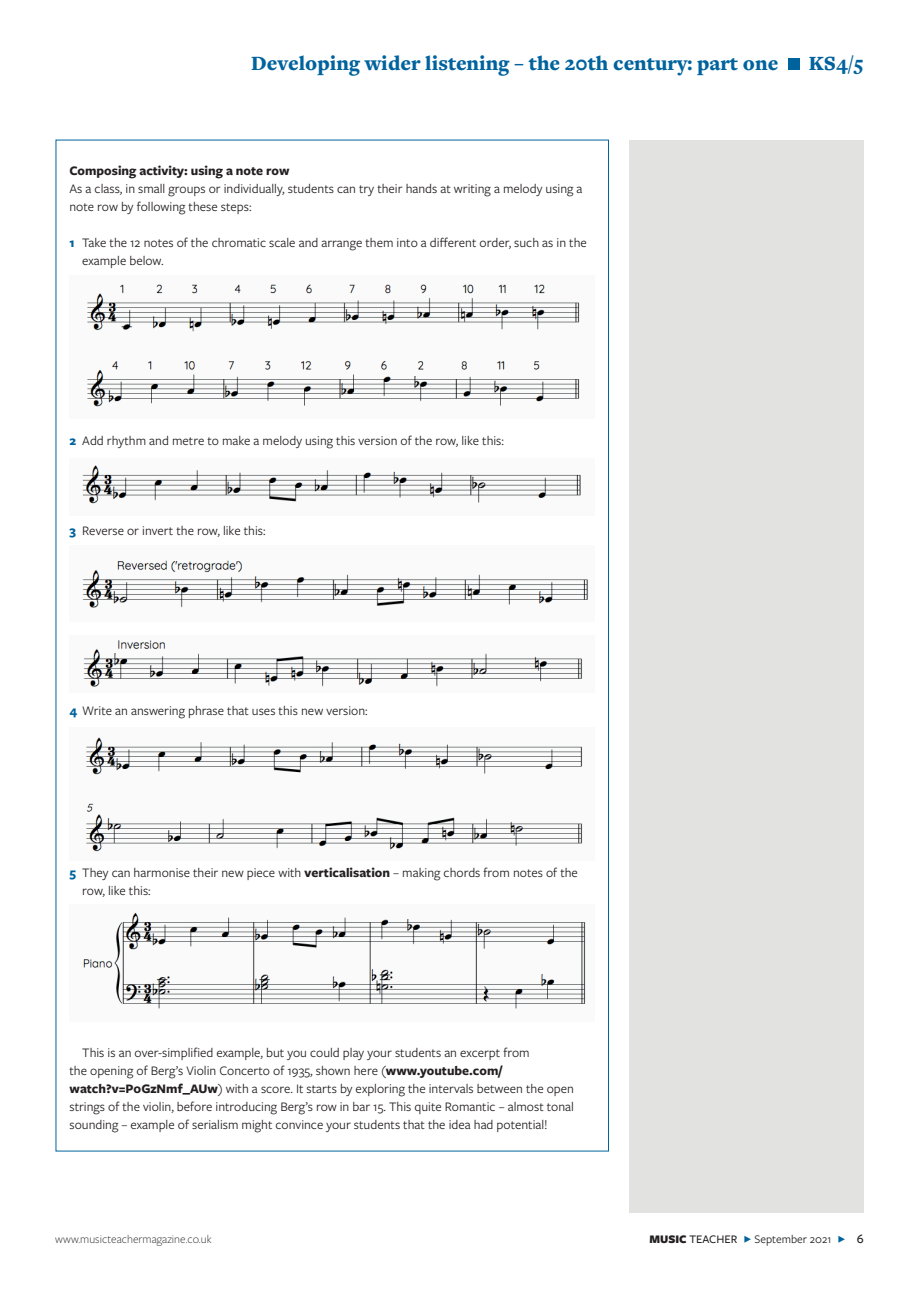
<style>
.page{position:relative;width:919px;height:1289px;background:#fff}
.page>*{position:absolute;margin:0;border:0;box-sizing:border-box;transform-origin:0 0}
.t1{font:900 21px "Freight Text Pro";color:#00639e}
.t2{font:13.5px/18px "Freight Sans Pro";color:#231f20}
.t3{font:700 13.5px "Freight Sans Pro";color:#231f20}
.t4{font:300 12px "Freight Sans Pro";color:#231f20}
.t5{font:12px "Freight Sans Pro";color:#231f20}
.s1{font-weight:700;color:#00639e}
.s2{font-weight:700}
.s3{font-weight:900}
.s4{font-weight:500}
.s5{color:#00639e}
.s6{font-weight:500;font-size:13.5px}
</style>
<div class="page">
<div style="left:629px;top:140px;width:234px;height:1072px;background:#e2e2e1"></div>
<div style="left:787px;top:59px;width:12px;height:11px;background:#00639e"></div>
<img style="left:87px;top:284px;width:493px;height:123px">
<img style="left:82px;top:465px;width:499px;height:39px">
<img style="left:82px;top:560px;width:506px;height:48px">
<img style="left:83px;top:640px;width:500px;height:47px">
<img style="left:86px;top:737px;width:497px;height:115px">
<img style="left:83px;top:912px;width:503px;height:97px">
<h1 class="t1" style="left:251px;top:49px;width:528px">Developing wider listening – the 20th century: part one</h1>
<h1 class="t1" style="left:808px;top:49px;width:56px">KS4/5</h1>
<p class="t3" style="left:69px;top:161px;width:221px">Composing activity: using a note row</p>
<p class="t2" style="left:69px;top:179px;width:514px">As a class, in small groups or individually, students can try their hands at writing a melody using a note row by following these steps:</p>
<p class="t2" style="left:82px;top:233px;width:506px;text-indent:-13px"><span class="s1">1</span> Take the 12 notes of the chromatic scale and arrange them into a different order, such as in the example below.</p>
<p class="t2" style="left:69px;top:431px;width:436px"><span class="s1">2</span> Add rhythm and metre to make a melody using this version of the row, like this:</p>
<p class="t2" style="left:69px;top:521px;width:198px"><span class="s1">3</span> Reverse or invert the row, like this:</p>
<p class="t2" style="left:69px;top:701px;width:300px"><span class="s1">4</span> Write an answering phrase that uses this new version:</p>
<p class="t2" style="left:82px;top:863px;width:497px;text-indent:-13px"><span class="s1">5</span> They can harmonise their new piece with <span class="s2">verticalisation</span> – making chords from notes of the row, like this:</p>
<p class="t2" style="left:69px;top:1043px;width:506px;text-indent:13px">This is an over-simplified example, but you could play your students an excerpt from<br>the opening of Berg’s Violin Concerto of 1935, shown here (<span class="s2">www.youtube.com/ watch?v=P0GzNmf_AUw</span>) with a score. It starts by exploring the intervals between the open strings of the violin, before introducing Berg’s row in bar 15. This quite Romantic – almost tonal sounding – example of serialism might convince your students that the idea had potential!</p>
<p class="t4" style="left:55px;top:1230px;width:158px">www.musicteachermagazine.co.uk</p>
<p class="t5" style="left:649px;top:1230px;width:216px"><span class="s3">MUSIC</span> <span class="s4">TEACHER</span> <span class="s5">F</span> September 2021 <span class="s5">F</span> <span class="s6">6</span></p>
</div>
